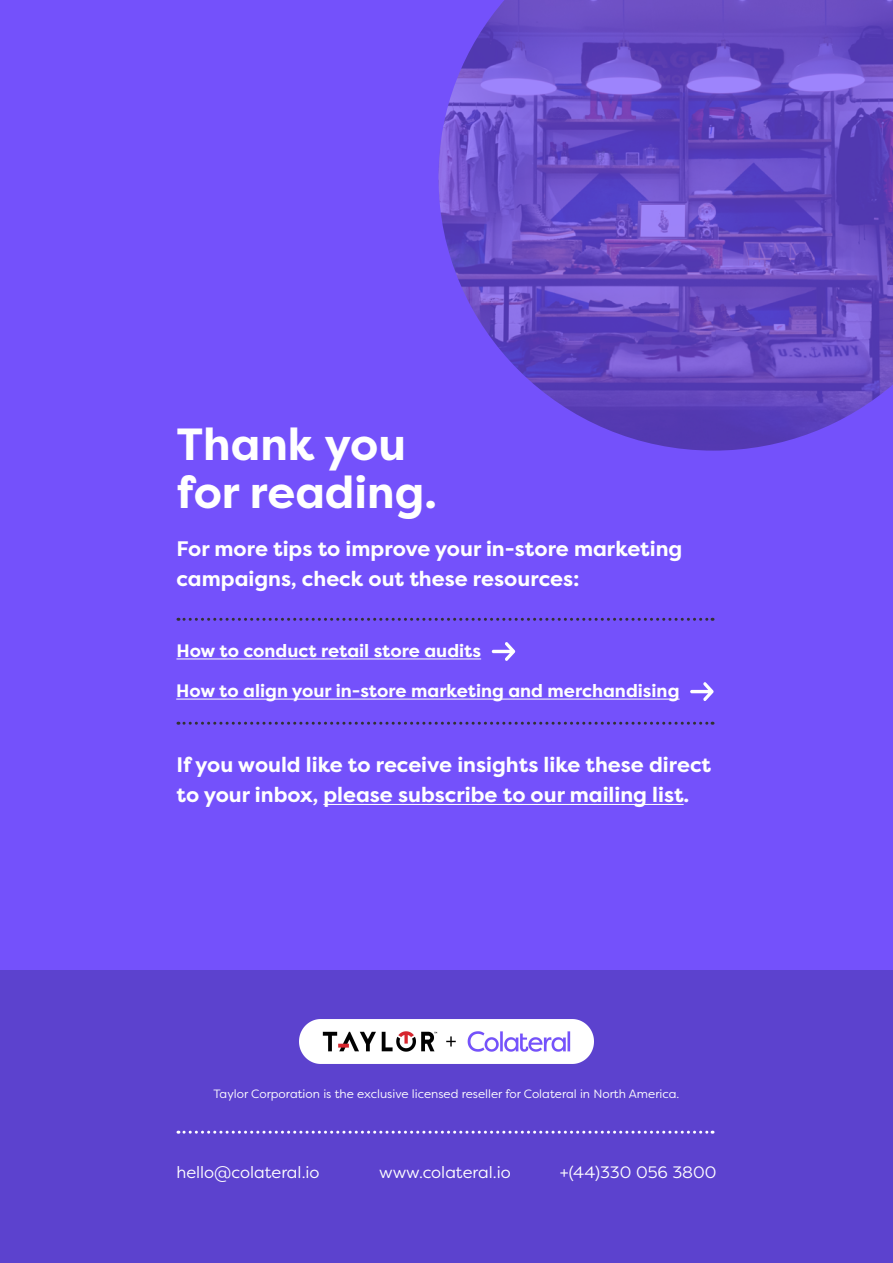
<style>
.page{position:relative;width:893px;height:1263px;background:#7451fb}
.page>*{position:absolute;margin:0;border:0;box-sizing:border-box;transform-origin:0 0}
.t1{font:700 45px/48px "Filson Pro";color:#fff}
.t2{font:700 21px/30px "Filson Pro";color:#fff}
.t3{font:700 18px "Filson Pro";color:#fff}
.t4{font:16.5px "Filson Pro";color:#fff}
.t5{font:12px "Filson Pro";color:#fff}
</style>
<div class="page">
<div style="left:0;top:971px;width:893px;height:292px;background:#5c42ce"></div>
<hr style="left:323px;top:804px;width:361px;height:1px;background:#fff">
<img style="left:438px;top:0;width:455px;height:451px">
<hr style="left:176px;top:658px;width:305px;height:1px;background:#fff">
<svg style="left:492px;top:642px;width:23px;height:19px"></svg>
<hr style="left:176px;top:699px;width:503px;height:1px;background:#fff">
<svg style="left:690px;top:682px;width:24px;height:19px"></svg>
<svg style="left:178px;top:618px;width:535px;height:3px"></svg>
<svg style="left:178px;top:722px;width:535px;height:3px"></svg>
<svg style="left:178px;top:1131px;width:535px;height:3px"></svg>
<img style="left:300px;top:1020px;width:293px;height:43px">
<p class="t1" style="left:176px;top:421px;width:262px">Thank you for reading.</p>
<p class="t2" style="left:176px;top:534px;width:507px">For more tips to improve your in-store marketing campaigns, check out these resources:</p>
<p class="t3" style="left:176px;top:639px;width:306px">How to conduct retail store audits</p>
<p class="t3" style="left:176px;top:680px;width:505px">How to align your in-store marketing and merchandising</p>
<p class="t2" style="left:176px;top:750px;width:536px">If you would like to receive insights like these direct to your inbox, please subscribe to our mailing list.</p>
<p class="t5" style="left:214px;top:1085px;width:467px">Taylor Corporation is the exclusive licensed reseller for Colateral in North America.</p>
<p class="t4" style="left:176px;top:1161px;width:145px">hello@colateral.io</p>
<p class="t4" style="left:379px;top:1161px;width:133px">www.colateral.io</p>
<p class="t4" style="left:560px;top:1161px;width:158px">+(44)330 056 3800</p>
</div>
